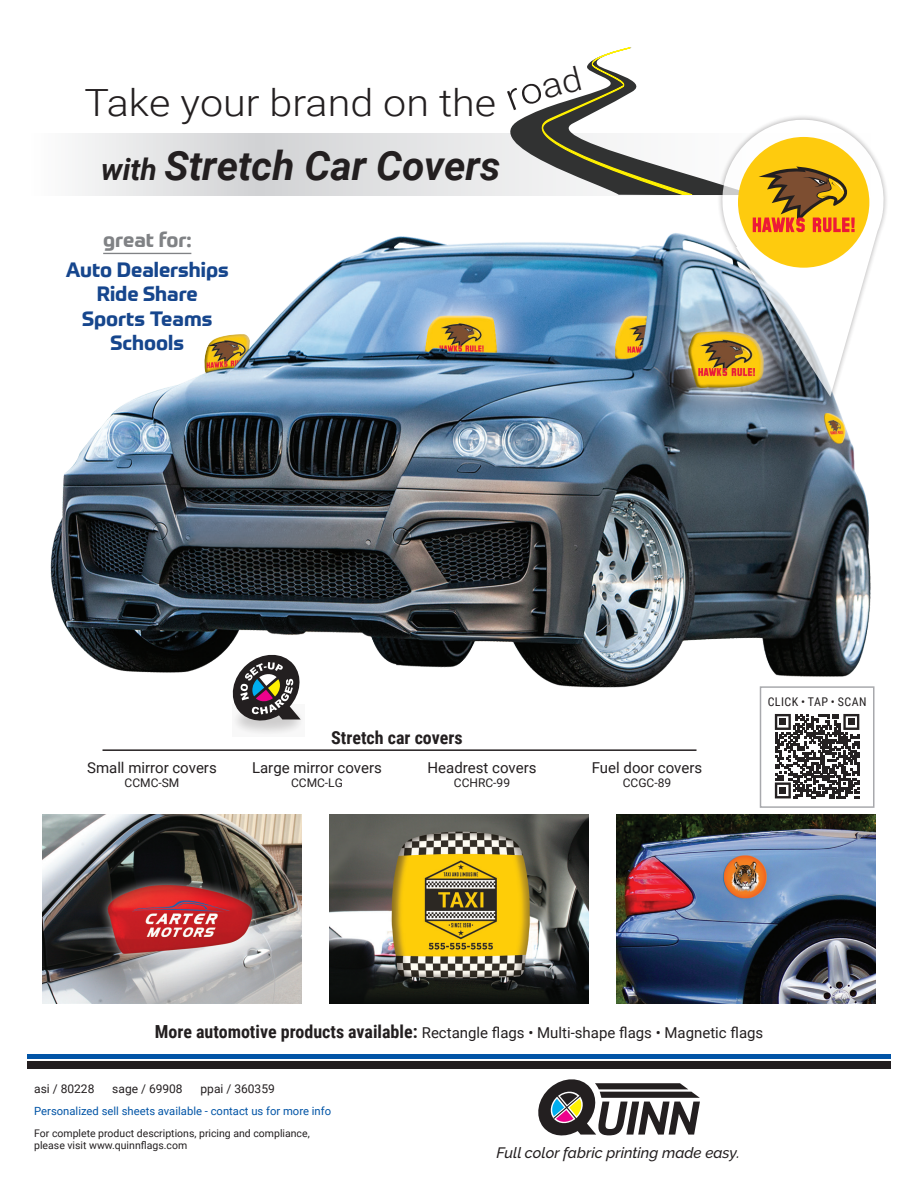
<style>
.page{position:relative;width:918px;height:1188px;background:#fff}
.page>*{position:absolute;margin:0;border:0;box-sizing:border-box;transform-origin:0 0}
.t1{font:italic 700 40.5px "Roboto";color:#231f20}
.t2{font:300 37.5px "Roboto";color:#231f20;scale:1.1 1}
.t3{font:700 20.25px "Prometo";color:#16468d}
.t4{font:700 20.25px "Prometo";color:#808285}
.t5{font:700 18px "Roboto Condensed";color:#231f20}
.t6{font:15px "Roboto";color:#231f20}
.t7{font:italic 500 15px "Raleway";color:#231f20}
.t8{font:12px "Roboto";color:#231f20}
.t9{font:12px "Roboto Condensed";letter-spacing:.035em;color:#231f20}
.t10{font:11.25px "Roboto";color:#0154a6}
.t11{font:10.5px/12.6px "Roboto";color:#231f20}
.s1{font-size:30px}
.s2{font-family:"Roboto Condensed";font-weight:700;font-size:18px}
</style>
<div class="page">
<div style="left:27px;top:1054px;width:864px;height:5px;background:#0154a6"></div>
<div style="left:27px;top:1061px;width:864px;height:8px;background:#231f20"></div>
<svg style="left:538px;top:1079px;width:162px;height:57px"></svg>
<img style="left:50px;top:233px;width:825px;height:460px">
<div style="left:760px;top:686px;width:114px;height:122px;background:#fff;border:2px solid #a8a9ad"></div>
<svg style="left:775px;top:714px;width:84px;height:84px"></svg>
<div style="left:779px;top:719px;width:7px;height:6px;background:#231f20"></div>
<div style="left:848px;top:719px;width:7px;height:6px;background:#231f20"></div>
<div style="left:779px;top:787px;width:7px;height:7px;background:#231f20"></div>
<img style="left:42px;top:814px;width:259px;height:189px">
<img style="left:329px;top:814px;width:260px;height:189px">
<img style="left:617px;top:814px;width:259px;height:189px">
<hr style="left:103px;top:749px;width:594px;height:2px;background:#231f20">
<svg style="left:78px;top:133px;width:429px;height:63px;fill:#e1e2e3"></svg>
<hr style="left:103px;top:253px;width:88px;height:1px;background:#808285">
<div style="left:717px;top:114px;width:172px;height:288px;background:#231f20;opacity:.5"></div>
<svg style="left:712px;top:114px;width:173px;height:283px"></svg>
<div style="left:738px;top:137px;width:131px;height:131px;background:#fecb0e;border-radius:50%"></div>
<svg style="left:236px;top:724px;width:65px;height:10px"></svg>
<svg style="left:231px;top:654px;width:72px;height:70px"></svg>
<svg style="left:507px;top:48px;width:348px;height:184px"></svg>
<p class="t2" style="left:84px;top:77px;width:376px">Take your brand on the</p>
<p class="t1" style="left:101px;top:137px;width:401px"><span class="s1">with</span> Stretch Car Covers</p>
<p class="t4" style="left:103px;top:227px;width:90px">great for:</p>
<p class="t3" style="left:66px;top:257px;width:165px">Auto Dealerships</p>
<p class="t3" style="left:97px;top:281px;width:103px">Ride Share</p>
<p class="t3" style="left:82px;top:306px;width:132px">Sports Teams</p>
<p class="t3" style="left:110px;top:330px;width:75px">Schools</p>
<p class="t6" style="left:87px;top:757px;width:131px">Small mirror covers</p>
<p class="t8" style="left:125px;top:775px;width:56px">CCMC-SM</p>
<p class="t5" style="left:331px;top:725px;width:133px">Stretch car covers</p>
<p class="t6" style="left:252px;top:757px;width:131px">Large mirror covers</p>
<p class="t8" style="left:291px;top:775px;width:53px">CCMC-LG</p>
<p class="t6" style="left:428px;top:757px;width:110px">Headrest covers</p>
<p class="t8" style="left:454px;top:775px;width:58px">CCHRC-99</p>
<p class="t6" style="left:592px;top:757px;width:112px">Fuel door covers</p>
<p class="t8" style="left:623px;top:775px;width:50px">CCGC-89</p>
<p class="t9" style="left:768px;top:693px;width:100px">CLICK • TAP • SCAN</p>
<p class="t6" style="left:155px;top:1022px;width:610px"><span class="s2">More automotive products available:</span> Rectangle flags • Multi-shape flags • Magnetic flags</p>
<p class="t8" style="left:34px;top:1081px;width:62px">asi / 80228</p>
<p class="t8" style="left:112px;top:1081px;width:72px">sage / 69908</p>
<p class="t8" style="left:201px;top:1081px;width:76px">ppai / 360359</p>
<p class="t10" style="left:34px;top:1103px;width:298px">Personalized sell sheets available - contact us for more info</p>
<p class="t11" style="left:34px;top:1126px;width:277px">For complete product descriptions, pricing and compliance, please visit www.quinnflags.com</p>
<p class="t7" style="left:496px;top:1144px;width:245px">Full color fabric printing made easy.</p>
</div>
